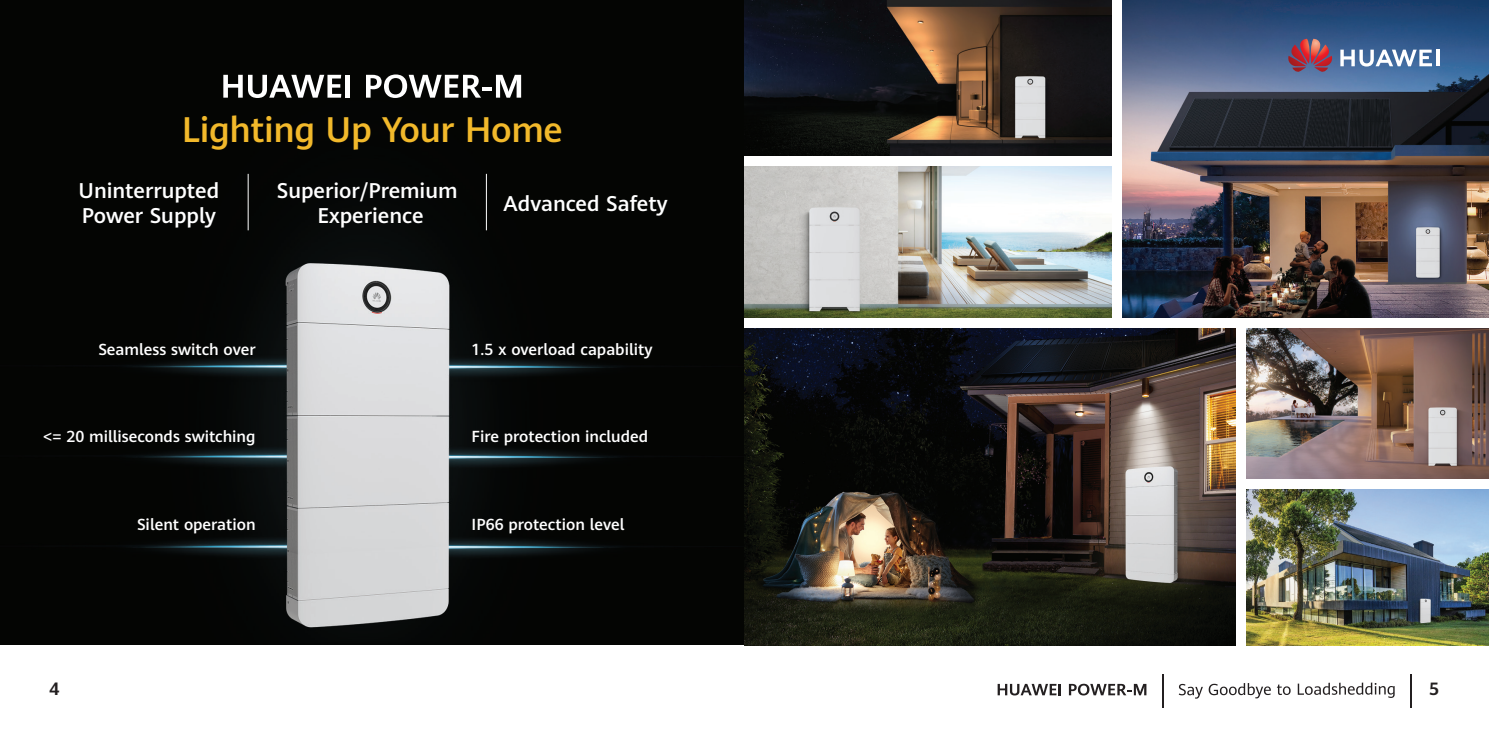
<style>
.page{position:relative;width:1489px;height:745px;background:#fff}
.page>*{position:absolute;margin:0;border:0;box-sizing:border-box;transform-origin:0 0}
.t1{font:500 35px "Huawei Sans";letter-spacing:-.01em;color:#f2b92b}
.t2{font:500 21px/24.5px "Huawei Sans";color:#fff}
.t3{font:700 17.5px "Huawei Sans";color:#231f20}
.t4{font:500 15.75px "Huawei Sans";color:#fff}
</style>
<div class="page">
<img style="left:0;top:0;width:744px;height:645px">
<img style="left:744px;top:0;width:367px;height:156px">
<img style="left:744px;top:166px;width:367px;height:151px">
<img style="left:1246px;top:328px;width:242px;height:317px">
<img style="left:744px;top:328px;width:491px;height:317px">
<img style="left:1122px;top:0;width:366px;height:317px">
<div style="left:1240px;top:479px;width:248px;height:10px;background:#fff"></div>
<svg style="left:223px;top:75px;width:118px;height:23px"></svg>
<hr style="left:346px;top:75px;width:4px;height:23px;background:#fff">
<svg style="left:366px;top:74px;width:155px;height:24px"></svg>
<hr style="left:248px;top:174px;width:1px;height:56px;background:#fff">
<hr style="left:486px;top:174px;width:1px;height:56px;background:#fff">
<svg style="left:997px;top:683px;width:63px;height:12px"></svg>
<svg style="left:1068px;top:683px;width:78px;height:12px"></svg>
<svg style="left:1178px;top:683px;width:24px;height:15px"></svg>
<svg style="left:1208px;top:683px;width:62px;height:15px"></svg>
<svg style="left:1276px;top:684px;width:14px;height:10px"></svg>
<svg style="left:1297px;top:682px;width:97px;height:15px"></svg>
<hr style="left:1161px;top:673px;width:2px;height:34px;background:#231f20">
<hr style="left:1410px;top:673px;width:1px;height:34px;background:#231f20">
<svg style="left:1435px;top:50px;width:4px;height:16px"></svg>
<svg style="left:1340px;top:50px;width:91px;height:16px"></svg>
<svg style="left:1288px;top:39px;width:44px;height:34px"></svg>
<p class="t1" style="left:182px;top:105px;width:382px">Lighting Up Your Home</p>
<p class="t2" style="left:79px;top:178px;width:142px">Uninterrupted<br>Power Supply</p>
<p class="t2" style="left:277px;top:178px;width:182px">Superior/Premium</p>
<p class="t2" style="left:317px;top:202px;width:107px">Experience</p>
<p class="t2" style="left:503px;top:190px;width:166px">Advanced Safety</p>
<p class="t4" style="left:98px;top:338px;width:159px">Seamless switch over</p>
<p class="t4" style="left:471px;top:338px;width:182px">1.5 x overload capability</p>
<p class="t4" style="left:43px;top:425px;width:214px">&lt;= 20 milliseconds switching</p>
<p class="t4" style="left:471px;top:425px;width:178px">Fire protection included</p>
<p class="t4" style="left:137px;top:512px;width:120px">Silent operation</p>
<p class="t4" style="left:471px;top:512px;width:154px">IP66 protection level</p>
<p class="t3" style="left:50px;top:676px;width:12px">4</p>
<p class="t3" style="left:1428px;top:676px;width:12px">5</p>
</div>
